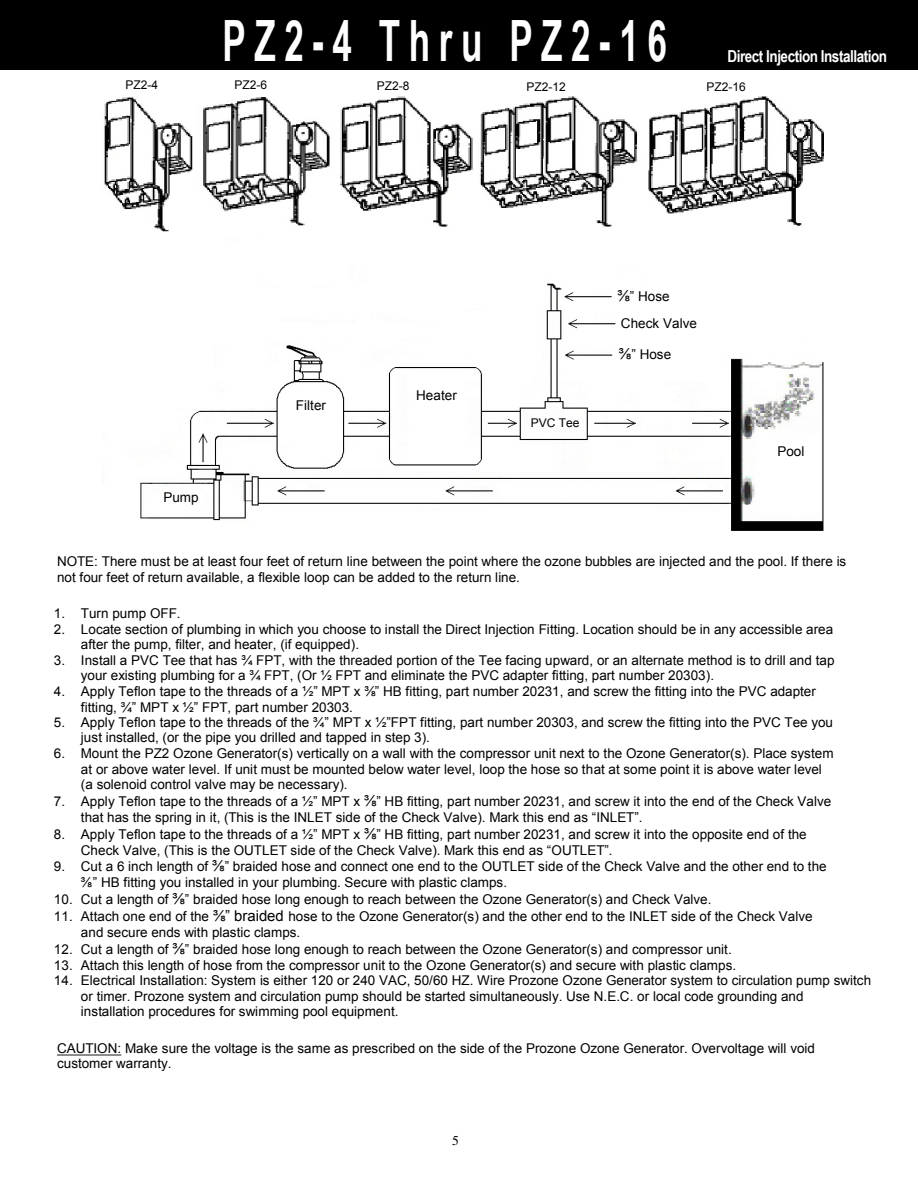
<style>
.page{position:relative;width:918px;height:1188px;background:#fff}
.page>*{position:absolute;margin:0;border:0;box-sizing:border-box;transform-origin:0 0}
.t1{font:700 57px "Arial Narrow";letter-spacing:.2em;color:#fff;scale:.75 1}
.t2{font:700 16.5px "Arial Narrow";letter-spacing:-.03em;color:#fff}
.t3{font:13.5px/15.5px "Arial";letter-spacing:.005em;color:#000}
.t4{font:13.5px "Times";color:#000}
.t5{font:12px "Arial";color:#000}
.s1{font-size:15px}
</style>
<div class="page">
<img style="left:102px;top:96px;width:721px;height:435px">
<div style="left:0;top:0;width:918px;height:70px;background:#000"></div>
<hr style="left:57px;top:1055px;width:64px;height:1px;background:#000;border-radius:50%">
<h1 class="t1" style="left:222px;top:-3px;width:594px">PZ2-4 Thru PZ2-16</h1>
<p class="t2" style="left:728px;top:43px;width:161px">Direct Injection Installation</p>
<p class="t5" style="left:125px;top:77px;width:34px">PZ2-4</p>
<p class="t5" style="left:234px;top:77px;width:34px">PZ2-6</p>
<p class="t5" style="left:377px;top:77px;width:34px">PZ2-8</p>
<p class="t5" style="left:526px;top:79px;width:41px">PZ2-12</p>
<p class="t5" style="left:706px;top:79px;width:41px">PZ2-16</p>
<p class="t3" style="left:617px;top:282px;width:81px;line-height:27.5px"><span class="s1">⅜</span>” Hose<br>Check Valve</p>
<p class="t3" style="left:163px;top:490px;width:37px">Pump</p>
<p class="t3" style="left:296px;top:398px;width:32px">Filter</p>
<p class="t3" style="left:416px;top:387px;width:42px">Heater</p>
<p class="t5" style="left:531px;top:414px;width:50px">PVC Tee</p>
<p class="t3" style="left:619px;top:347px;width:54px"><span class="s1">⅜</span>” Hose</p>
<p class="t3" style="left:777px;top:444px;width:29px">Pool</p>
<p class="t3" style="left:57px;top:554px;width:791px">NOTE: There must be at least four feet of return line between the point where the ozone bubbles are injected and the pool. If there is not four feet of return available, a flexible loop can be added to the return line.</p>
<p class="t3" style="left:54px;top:606px;width:128px">1. Turn pump OFF.</p>
<p class="t3" style="left:81px;top:621px;width:754px;text-indent:-27px">2. Locate section of plumbing in which you choose to install the Direct Injection Fitting. Location should be in any accessible area after the pump, filter, and heater, (if equipped).</p>
<p class="t3" style="left:81px;top:653px;width:755px;text-indent:-27px">3. Install a PVC Tee that has ¾ FPT, with the threaded portion of the Tee facing upward, or an alternate method is to drill and tap your existing plumbing for a ¾ FPT, (Or ½ FPT and eliminate the PVC adapter fitting, part number 20303).</p>
<p class="t3" style="left:81px;top:683px;width:737px;text-indent:-27px">4. Apply Teflon tape to the threads of a ½” MPT x ⅜” HB fitting, part number 20231, and screw the fitting into the PVC adapter fitting, ¾” MPT x ½” FPT, part number 20303.</p>
<p class="t3" style="left:81px;top:715px;width:754px;text-indent:-27px">5. Apply Teflon tape to the threads of the ¾” MPT x ½”FPT fitting, part number 20303, and screw the fitting into the PVC Tee you just installed, (or the pipe you drilled and tapped in step 3).</p>
<p class="t3" style="left:81px;top:746px;width:754px;text-indent:-27px">6. Mount the PZ2 Ozone Generator(s) vertically on a wall with the compressor unit next to the Ozone Generator(s). Place system at or above water level. If unit must be mounted below water level, loop the hose so that at some point it is above water level (a solenoid control valve may be necessary).</p>
<p class="t3" style="left:81px;top:793px;width:752px;line-height:16px;text-indent:-27px">7. Apply Teflon tape to the threads of a ½” MPT x <span class="s1">⅜</span>” HB fitting, part number 20231, and screw it into the end of the Check Valve that has the spring in it, (This is the INLET side of the Check Valve). Mark this end as “INLET”.</p>
<p class="t3" style="left:81px;top:826px;width:727px;line-height:16px;text-indent:-27px">8. Apply Teflon tape to the threads of a ½” MPT x <span class="s1">⅜</span>” HB fitting, part number 20231, and screw it into the opposite end of the<br>Check Valve, (This is the OUTLET side of the Check Valve). Mark this end as “OUTLET”.</p>
<p class="t3" style="left:81px;top:859px;width:747px;line-height:16px;text-indent:-27px">9. Cut a 6 inch length of <span class="s1">⅜</span>” braided hose and connect one end to the OUTLET side of the Check Valve and the other end to the ⅜” HB fitting you installed in your plumbing. Secure with plastic clamps.</p>
<p class="t3" style="left:54px;top:892px;width:659px">10. Cut a length of <span class="s1">⅜</span>” braided hose long enough to reach between the Ozone Generator(s) and Check Valve.</p>
<p class="t3" style="left:81px;top:909px;width:733px;line-height:16px;text-indent:-27px">11. Attach one end of the <span class="s1">⅜” braided</span> hose to the Ozone Generator(s) and the other end to the INLET side of the Check Valve and secure ends with plastic clamps.</p>
<p class="t3" style="left:54px;top:942px;width:679px">12. Cut a length of <span class="s1">⅜</span>” braided hose long enough to reach between the Ozone Generator(s) and compressor unit.</p>
<p class="t3" style="left:54px;top:958px;width:684px">13. Attach this length of hose from the compressor unit to the Ozone Generator(s) and secure with plastic clamps.</p>
<p class="t3" style="left:81px;top:973px;width:792px;text-indent:-27px">14. Electrical Installation: System is either 120 or 240 VAC, 50/60 HZ. Wire Prozone Ozone Generator system to circulation pump switch or timer. Prozone system and circulation pump should be started simultaneously. Use N.E.C. or local code grounding and<br>installation procedures for swimming pool equipment.</p>
<p class="t3" style="left:57px;top:1041px;width:760px">CAUTION: Make sure the voltage is the same as prescribed on the side of the Prozone Ozone Generator. Overvoltage will void customer warranty.</p>
<p class="t4" style="left:452px;top:1133px;width:8px">5</p>
</div>
